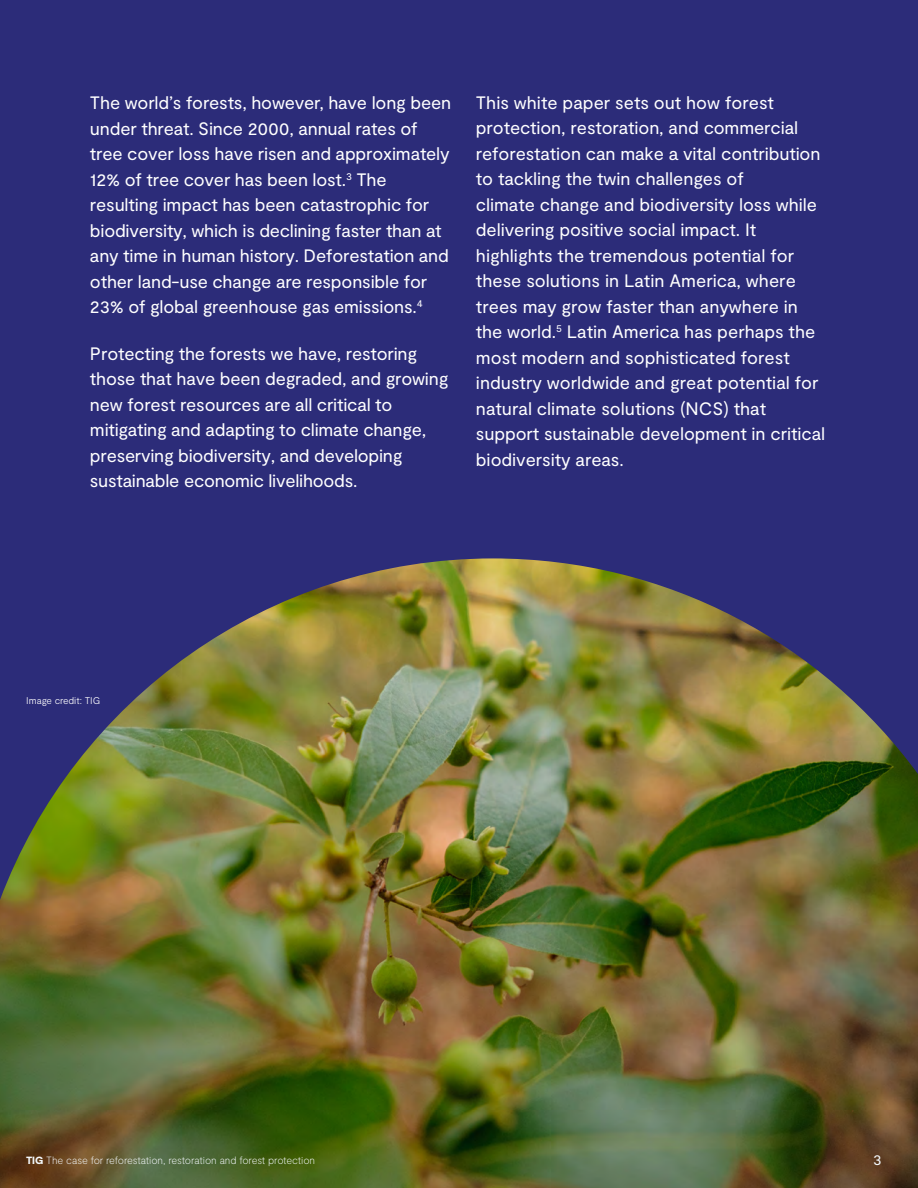
<style>
.page{position:relative;width:918px;height:1188px;background:#2c2c79}
.page>*{position:absolute;margin:0;border:0;box-sizing:border-box;transform-origin:0 0}
.body_white{font:18px/25.5px "Moderat";letter-spacing:-.01em;color:#fff}
.t1{font:15px "Moderat";color:#f3f7fb}
.t2{font:100 10.5px "Moderat";letter-spacing:-.01em;color:#f3f7fb}
.body_grey_2{font:300 9.75px "Moderat";letter-spacing:-.005em;color:#fff}
.s1{font-weight:900}
</style>
<div class="page">
<img style="left:0;top:558px;width:918px;height:630px">
<p class="body_white" style="left:90px;top:91px;width:363px">The world’s forests, however, have long been under threat. Since 2000, annual rates of tree cover loss have risen and approximately 12% of tree cover has been lost.<sup>3</sup> The resulting impact has been catastrophic for biodiversity, which is declining faster than at any time in human history. Deforestation and other land-use change are responsible for 23% of global greenhouse gas emissions.<sup>4</sup></p>
<p class="body_white" style="left:90px;top:341px;width:360px">Protecting the forests we have, restoring those that have been degraded, and growing new forest resources are all critical to mitigating and adapting to climate change, preserving biodiversity, and developing sustainable economic livelihoods.</p>
<p class="body_white" style="left:476px;top:90px;width:351px">This white paper sets out how forest protection, restoration, and commercial reforestation can make a vital contribution to tackling the twin challenges of<br>climate change and biodiversity loss while delivering positive social impact. It highlights the tremendous potential for these solutions in Latin America, where trees may grow faster than anywhere in the world.<sup>5</sup> Latin America has perhaps the most modern and sophisticated forest industry worldwide and great potential for natural climate solutions (NCS) that support sustainable development in critical biodiversity areas.</p>
<p class="body_grey_2" style="left:26px;top:695px;width:76px">Image credit: TIG</p>
<p class="t2" style="left:26px;top:1154px;width:291px"><span class="s1">TIG</span> The case for reforestation, restoration and forest protection</p>
<p class="t1" style="left:873px;top:1151px;width:10px">3</p>
</div>
